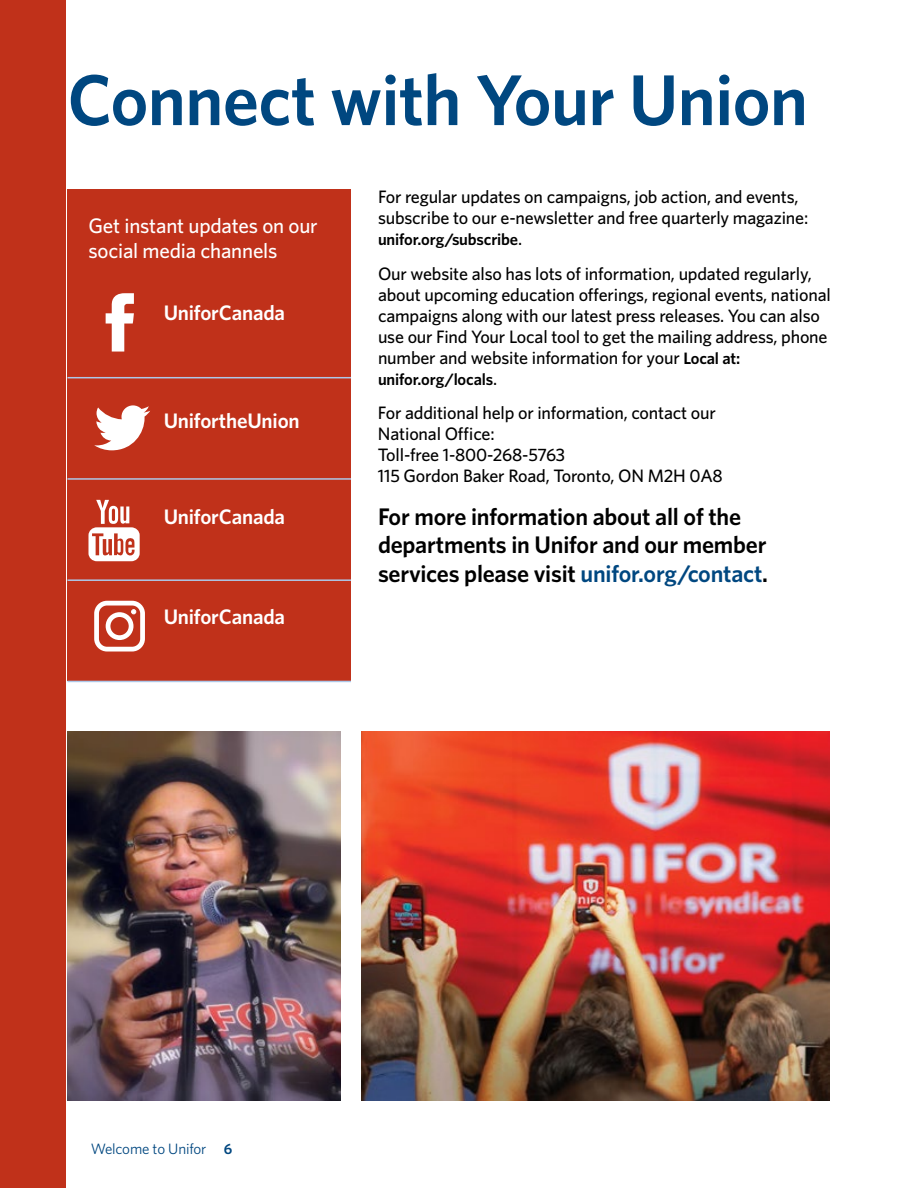
<style>
.page{position:relative;width:918px;height:1188px;background:#fff}
.page>*{position:absolute;margin:0;border:0;box-sizing:border-box;transform-origin:0 0}
.t1{font:600 72px "Whitney";letter-spacing:-.01em;color:#004780}
.t2{font:600 24px/28.8px "Whitney";letter-spacing:-.01em;color:#000}
.t3{font:600 21px "Whitney";letter-spacing:-.01em;color:#fff}
.t4{font:500 21px/25.2px "Whitney";letter-spacing:-.01em;color:#fff}
.t5{font:500 18px/21px "Whitney";letter-spacing:-.01em;color:#000}
.t6{font:600 16.5px "Whitney";letter-spacing:-.01em;color:#000}
.t7{font:15px "Whitney";letter-spacing:-.01em;color:#004780}
.s1{font-weight:500;font-size:18px}
.s2{font-weight:600;font-size:16.5px}
.s3{color:#004780}
.s4{font-weight:600}
</style>
<div class="page">
<div style="left:0;top:0;width:66px;height:1188px;background:#c0311a"></div>
<div style="left:68px;top:189px;width:283px;height:492px;background:#c0311a"></div>
<svg style="left:106px;top:293px;width:28px;height:59px"></svg>
<hr style="left:68px;top:377px;width:283px;height:1px;background:#adc8e9">
<svg style="left:94px;top:405px;width:56px;height:45px"></svg>
<hr style="left:68px;top:478px;width:283px;height:2px;background:#adc8e9">
<svg style="left:88px;top:500px;width:52px;height:61px"></svg>
<hr style="left:68px;top:579px;width:283px;height:2px;background:#adc8e9">
<svg style="left:94px;top:600px;width:51px;height:52px"></svg>
<img style="left:68px;top:732px;width:273px;height:368px">
<img style="left:361px;top:732px;width:468px;height:368px">
<hr style="left:68px;top:681px;width:283px;height:1px;background:#adc8e9">
<h1 class="t1" style="left:68px;top:52px;width:742px">Connect with Your Union</h1>
<p class="t4" style="left:88px;top:212px;width:231px">Get instant updates on our social media channels</p>
<p class="t3" style="left:164px;top:299px;width:123px">UniforCanada</p>
<p class="t3" style="left:164px;top:407px;width:138px">UnifortheUnion</p>
<p class="t3" style="left:164px;top:503px;width:123px">UniforCanada</p>
<p class="t3" style="left:164px;top:603px;width:123px">UniforCanada</p>
<p class="t5" style="left:378px;top:186px;width:432px">For regular updates on campaigns, job action, and events, subscribe to our e-newsletter and free quarterly magazine:</p>
<p class="t6" style="left:378px;top:229px;width:146px">unifor.org/subscribe<span class="s1">.</span></p>
<p class="t5" style="left:378px;top:263px;width:454px">Our website also has lots of information, updated regularly, about upcoming education offerings, regional events, national campaigns along with our latest press releases. You can also use our Find Your Local tool to get the mailing address, phone number and website information for your <span class="s2">Local at:</span></p>
<p class="t6" style="left:378px;top:368px;width:121px">unifor.org/locals<span class="s1">.</span></p>
<p class="t5" style="left:378px;top:402px;width:346px">For additional help or information, contact our National Office:<br>Toll-free 1-800-268-5763<br>115 Gordon Baker Road, Toronto, ON M2H 0A8</p>
<h2 class="t2" style="left:378px;top:501px;width:392px">For more information about all of the departments in Unifor and our member services please visit <span class="s3">unifor.org/contact</span>.</h2>
<p class="t7" style="left:91px;top:1139px;width:143px">Welcome to Unifor <span class="s4">6</span></p>
</div>
